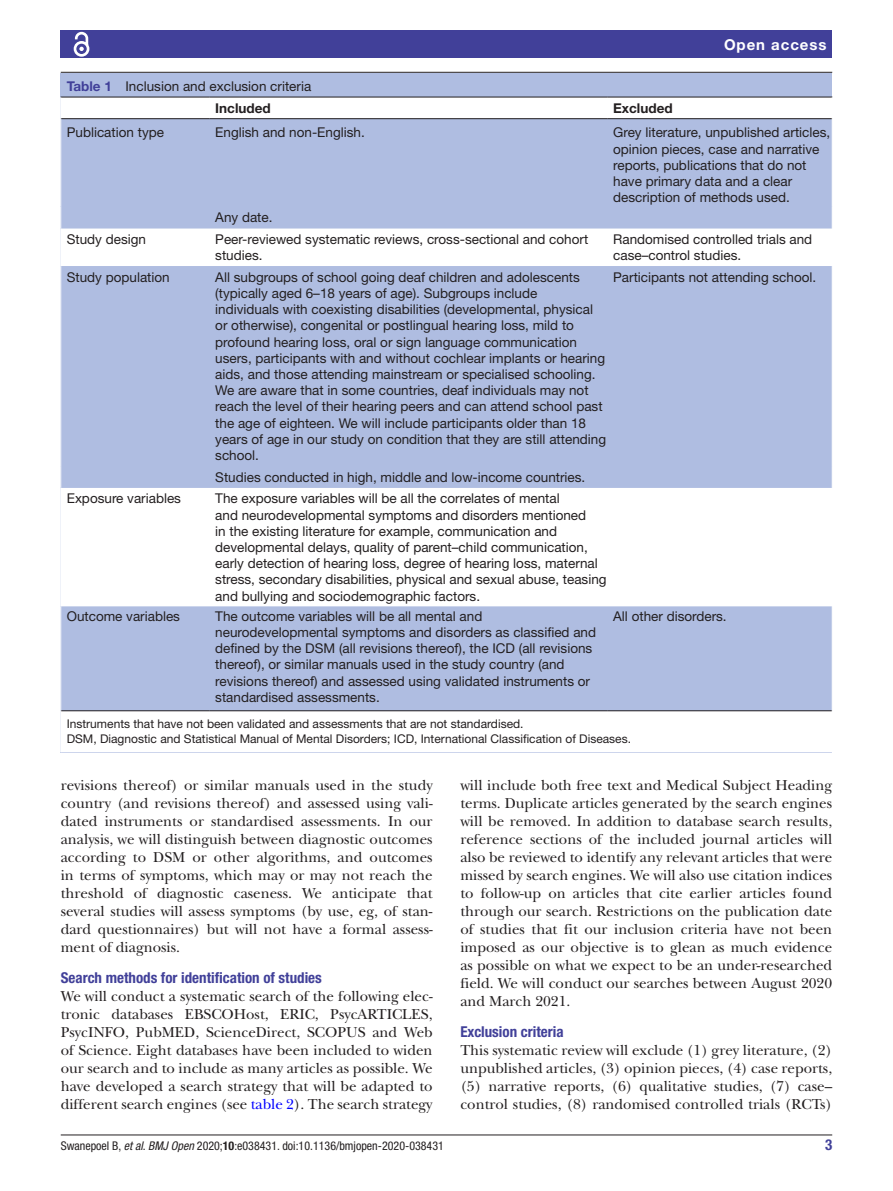
<style>
.page{position:relative;width:893px;height:1191px;background:#fff}
.page>*{position:absolute;margin:0;border:0;box-sizing:border-box;transform-origin:0 0}
.t1{font:15px/18px "New Baskerville";color:#231f20;text-align:justify}
.t2{font:700 condensed 15px "Helvetica Neue LT Std";color:#414099}
.t3{font:700 15px "Helvetica Neue LT Std";letter-spacing:.065em;color:#fff}
.t4{font:13.5px/16.2px "Helvetica Neue LT Std";color:#231f20}
.t5{font:700 13.5px "Helvetica Neue LT Std";color:#231f20}
.t6{font:12px/15px "Helvetica Neue LT Std";color:#231f20}
.t7{font:condensed 12px "Helvetica Neue LT Std";color:#231f20}
.s1{font-weight:700;color:#414099}
.s2{font-weight:700}
.s3{color:#00f}
.s4{font-style:italic}
</style>
<div class="page">
<hr style="left:61px;top:1134px;width:771px;height:1px;background:#231f20">
<div style="left:61px;top:31px;width:771px;height:27px;background:#414099"></div>
<svg style="left:73px;top:31px;width:17px;height:26px"></svg>
<div style="left:61px;top:73px;width:771px;height:679px;background:#afbde1"></div>
<hr style="left:61px;top:72px;width:771px;height:1px;background:#231f20">
<div style="left:61px;top:98px;width:771px;height:654px;background:#fff"></div>
<svg style="left:61px;top:119px;width:771px;height:591px"></svg>
<hr style="left:61px;top:97px;width:148px;height:1px;background:#231f20">
<hr style="left:61px;top:118px;width:148px;height:1px;background:#231f20">
<hr style="left:209px;top:97px;width:398px;height:1px;background:#231f20">
<hr style="left:209px;top:118px;width:398px;height:1px;background:#231f20">
<hr style="left:607px;top:97px;width:225px;height:1px;background:#231f20">
<hr style="left:607px;top:118px;width:225px;height:1px;background:#231f20">
<hr style="left:209px;top:710px;width:398px;height:1px;background:#231f20">
<hr style="left:607px;top:710px;width:225px;height:1px;background:#231f20">
<hr style="left:61px;top:710px;width:148px;height:1px;background:#231f20">
<svg style="left:60px;top:97px;width:1px;height:22px"></svg>
<svg style="left:60px;top:207px;width:1px;height:21px"></svg>
<svg style="left:60px;top:466px;width:1px;height:22px"></svg>
<hr style="left:67px;top:727px;width:765px;height:2px;background:#fff">
<hr style="left:67px;top:742px;width:765px;height:2px;background:#fff">
<p class="t4" style="left:215px;top:75px;width:97px;line-height:22px;text-indent:-148px"><span class="s1">Table 1</span> Inclusion and exclusion criteria<br><span class="s2">Included</span></p>
<p class="t5" style="left:613px;top:99px;width:61px">Excluded</p>
<p class="t3" style="left:724px;top:35px;width:104px">Open access</p>
<p class="t4" style="left:67px;top:124px;width:99px">Publication type</p>
<p class="t4" style="left:215px;top:124px;width:151px">English and non-English.</p>
<p class="t4" style="left:613px;top:124px;width:219px">Grey literature, unpublished articles, opinion pieces, case and narrative reports, publications that do not have primary data and a clear description of methods used.</p>
<p class="t4" style="left:215px;top:209px;width:59px">Any date.</p>
<p class="t4" style="left:67px;top:231px;width:81px">Study design</p>
<p class="t4" style="left:215px;top:231px;width:375px">Peer-reviewed systematic reviews, cross-sectional and cohort studies.</p>
<p class="t4" style="left:613px;top:231px;width:201px">Randomised controlled trials and case–control studies.</p>
<p class="t4" style="left:67px;top:269px;width:105px">Study population</p>
<p class="t4" style="left:215px;top:269px;width:392px">All subgroups of school going deaf children and adolescents (typically aged 6–18 years of age). Subgroups include<br>individuals with coexisting disabilities (developmental, physical or otherwise), congenital or postlingual hearing loss, mild to profound hearing loss, oral or sign language communication users, participants with and without cochlear implants or hearing aids, and those attending mainstream or specialised schooling.<br>We are aware that in some countries, deaf individuals may not reach the level of their hearing peers and can attend school past the age of eighteen. We will include participants older than 18 years of age in our study on condition that they are still attending school.</p>
<p class="t4" style="left:613px;top:269px;width:205px">Participants not attending school.</p>
<p class="t4" style="left:215px;top:468px;width:372px">Studies conducted in high, middle and low-income countries.</p>
<p class="t4" style="left:67px;top:490px;width:116px">Exposure variables</p>
<p class="t4" style="left:215px;top:490px;width:393px">The exposure variables will be all the correlates of mental<br>and neurodevelopmental symptoms and disorders mentioned<br>in the existing literature for example, communication and developmental delays, quality of parent–child communication, early detection of hearing loss, degree of hearing loss, maternal stress, secondary disabilities, physical and sexual abuse, teasing and bullying and sociodemographic factors.</p>
<p class="t4" style="left:67px;top:607px;width:115px">Outcome variables</p>
<p class="t4" style="left:215px;top:607px;width:382px">The outcome variables will be all mental and neurodevelopmental symptoms and disorders as classified and defined by the DSM (all revisions thereof), the ICD (all revisions thereof), or similar manuals used in the study country (and revisions thereof) and assessed using validated instruments or standardised assessments.</p>
<p class="t4" style="left:613px;top:607px;width:115px">All other disorders.</p>
<p class="t6" style="left:67px;top:716px;width:566px">Instruments that have not been validated and assessments that are not standardised.<br>DSM, Diagnostic and Statistical Manual of Mental Disorders; ICD, International Classification of Diseases.</p>
<p class="t1" style="left:61px;top:776px;width:373px">revisions thereof) or similar manuals used in the study country (and revisions thereof) and assessed using vali&shy;dated instruments or standardised assessments. In our analysis, we will distinguish between diagnostic outcomes according to DSM or other algorithms, and outcomes in terms of symptoms, which may or may not reach the threshold of diagnostic caseness. We anticipate that several studies will assess symptoms (by use, eg, of stan&shy;dard questionnaires) but will not have a formal assess&shy;ment of diagnosis.</p>
<p class="t2" style="left:61px;top:969px;width:263px">Search methods for identification of studies</p>
<p class="t1" style="left:61px;top:987px;width:373px">We will conduct a systematic search of the following elec&shy;tronic databases EBSCOHost, ERIC, PsycARTICLES, PsycINFO, PubMED, ScienceDirect, SCOPUS and Web of Science. Eight databases have been included to widen our search and to include as many articles as possible. We have developed a search strategy that will be adapted to different search engines (see <span class="s3">table 2</span>). The search strategy</p>
<p class="t1" style="left:460px;top:776px;width:373px">will include both free text and Medical Subject Heading terms. Duplicate articles generated by the search engines will be removed. In addition to database search results, reference sections of the included journal articles will also be reviewed to identify any relevant articles that were missed by search engines. We will also use citation indices to follow-up on articles that cite earlier articles found through our search. Restrictions on the publication date of studies that fit our inclusion criteria have not been imposed as our objective is to glean as much evidence as possible on what we expect to be an under-researched field. We will conduct our searches between August 2020 and March 2021.</p>
<p class="t2" style="left:460px;top:1023px;width:105px">Exclusion criteria</p>
<p class="t1" style="left:460px;top:1041px;width:373px">This systematic review will exclude (1) grey literature, (2) unpublished articles, (3) opinion pieces, (4) case reports, (5) narrative reports, (6) qualitative studies, (7) case– control studies, (8) randomised controlled trials (RCTs)</p>
<p class="t7" style="left:61px;top:1138px;width:385px">Swanepoel B, <span class="s4">et al</span>. <span class="s4">BMJ Open</span> 2020;<span class="s2">10</span>:e038431. doi:10.1136/bmjopen-2020-038431</p>
<p class="t2" style="left:825px;top:1135px;width:9px">3</p>
</div>
